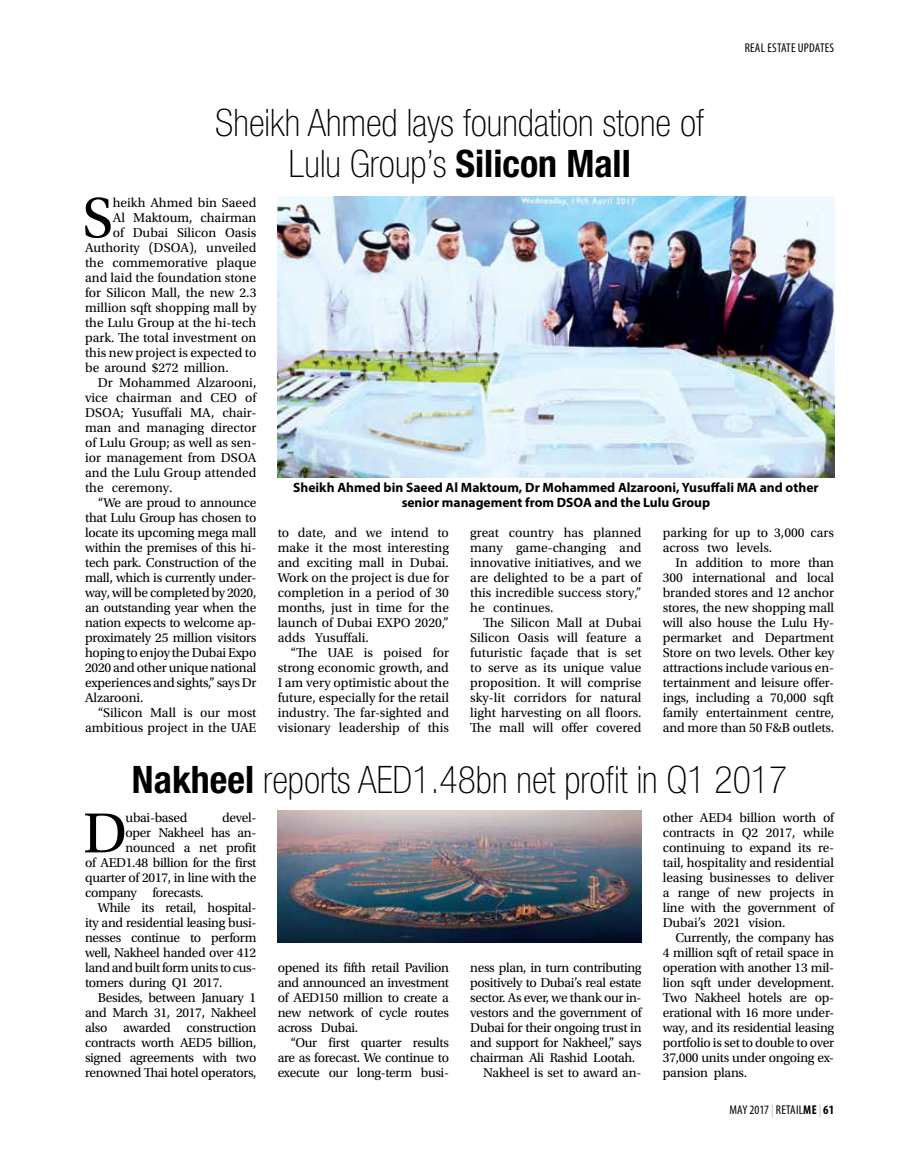
<style>
.page{position:relative;width:898px;height:1157px;background:#fff}
.page>*{position:absolute;margin:0;border:0;box-sizing:border-box;transform-origin:0 0}
.t1{font:59.4px "Utopia Std";color:#000}
.t2{font:100 condensed 37.95px/40.8px "Helvetica Neue";color:#000;text-align:center}
.t3{font:13.5px/15px "Utopia Std";letter-spacing:-.02em;color:#000;text-align:justify}
.t4{font:13.5px/15px "Utopia Std";color:#000}
.t5{font:700 13.5px/15px "Myriad Pro";color:#000;text-align:center}
.t6{font:condensed 12.75px "Myriad Pro";letter-spacing:.02em;color:#000}
.s1{font-weight:700}
.s2{color:#bcbec0}
</style>
<div class="page">
<img style="left:277px;top:810px;width:364px;height:132px">
<img style="left:277px;top:196px;width:556px;height:281px">
<h2 class="t2" style="left:215px;top:102px;width:490px">Sheikh Ahmed lays foundation stone of<br>Lulu Group’s <span class="s1">Silicon Mall</span></h2>
<p class="t6" style="left:744px;top:40px;width:91px">REAL ESTATE UPDATES</p>
<h1 class="t1" style="left:82px;top:186px;width:32px">S</h1>
<p class="t4" style="left:113px;top:195px;width:145px">heikh Ahmed bin Saeed</p>
<p class="t4" style="left:113px;top:210px;width:145px">Al Maktoum, chairman</p>
<p class="t4" style="left:113px;top:225px;width:145px">of Dubai Silicon Oasis</p>
<p class="t4" style="left:85px;top:240px;width:173px">Authority (DSOA), unveiled</p>
<p class="t4" style="left:85px;top:255px;width:173px">the commemorative plaque</p>
<p class="t4" style="left:85px;top:270px;width:173px">and laid the foundation stone</p>
<p class="t4" style="left:85px;top:285px;width:173px">for Silicon Mall, the new 2.3</p>
<p class="t4" style="left:85px;top:300px;width:173px">million sqft shopping mall by</p>
<p class="t4" style="left:85px;top:315px;width:173px">the Lulu Group at the hi-tech</p>
<p class="t4" style="left:85px;top:330px;width:173px">park. The total investment on</p>
<p class="t4" style="left:85px;top:345px;width:173px">this new project is expected to</p>
<p class="t4" style="left:85px;top:360px;width:145px">be around $272 million.</p>
<p class="t4" style="left:98px;top:375px;width:160px">Dr Mohammed Alzarooni,</p>
<p class="t4" style="left:85px;top:390px;width:173px">vice chairman and CEO of</p>
<p class="t4" style="left:85px;top:405px;width:173px">DSOA; Yusuffali MA, chair-</p>
<p class="t4" style="left:85px;top:420px;width:173px">man and managing director</p>
<p class="t4" style="left:85px;top:435px;width:173px">of Lulu Group; as well as sen-</p>
<p class="t4" style="left:85px;top:450px;width:173px">ior management from DSOA</p>
<p class="t4" style="left:85px;top:465px;width:173px">and the Lulu Group attended</p>
<p class="t4" style="left:85px;top:480px;width:89px">the ceremony.</p>
<p class="t3" style="left:98px;top:495px;width:160px">“We are proud to announce</p>
<p class="t3" style="left:85px;top:510px;width:173px">that Lulu Group has chosen to</p>
<p class="t3" style="left:85px;top:525px;width:173px">locate its upcoming mega mall</p>
<p class="t3" style="left:85px;top:540px;width:173px">within the premises of this hi-</p>
<p class="t3" style="left:85px;top:555px;width:173px">tech park. Construction of the</p>
<p class="t3" style="left:85px;top:570px;width:173px">mall, which is currently under-</p>
<p class="t3" style="left:85px;top:585px;width:173px">way, will be completed by 2020,</p>
<p class="t3" style="left:85px;top:600px;width:173px">an outstanding year when the</p>
<p class="t3" style="left:85px;top:615px;width:173px">nation expects to welcome ap-</p>
<p class="t3" style="left:85px;top:630px;width:173px">proximately 25 million visitors</p>
<p class="t3" style="left:85px;top:645px;width:173px">hoping to enjoy the Dubai Expo</p>
<p class="t3" style="left:85px;top:660px;width:173px">2020 and other unique national</p>
<p class="t3" style="left:85px;top:675px;width:173px">experiences and sights,” says Dr</p>
<p class="t3" style="left:85px;top:690px;width:60px">Alzarooni.</p>
<p class="t4" style="left:98px;top:705px;width:160px">“Silicon Mall is our most</p>
<p class="t4" style="left:85px;top:720px;width:173px">ambitious project in the UAE</p>
<p class="t5" style="left:293px;top:480px;width:526px">Sheikh Ahmed bin Saeed Al Maktoum, Dr Mohammed Alzarooni, Yusuffali MA and other senior management from DSOA and the Lulu Group</p>
<p class="t3" style="left:277px;top:525px;width:173px">to date, and we intend to make it the most interesting and exciting mall in Dubai.<br>Work on the project is due for completion in a period of 30 months, just in time for the launch of Dubai EXPO 2020,” adds Yusuffali.</p>
<p class="t3" style="left:277px;top:645px;width:173px;text-indent:13px">“The UAE is poised for strong economic growth, and I am very optimistic about the future, especially for the retail industry. The far-sighted and visionary leadership of this</p>
<p class="t3" style="left:470px;top:525px;width:173px">great country has planned many game-changing and innovative initiatives, and we are delighted to be a part of this incredible success story,” he continues.</p>
<p class="t3" style="left:470px;top:615px;width:173px;text-indent:13px">The Silicon Mall at Dubai Silicon Oasis will feature a futuristic façade that is set to serve as its unique value proposition. It will comprise sky-lit corridors for natural light harvesting on all floors.<br>The mall will offer covered</p>
<p class="t4" style="left:662px;top:525px;width:173px">parking for up to 3,000 cars across two levels.</p>
<p class="t3" style="left:662px;top:555px;width:173px;text-indent:13px">In addition to more than 300 international and local branded stores and 12 anchor stores, the new shopping mall will also house the Lulu Hy&shy;permarket and Department Store on two levels. Other key attractions include various en&shy;tertainment and leisure offer&shy;ings, including a 70,000 sqft family entertainment centre, and more than 50 F&amp;B outlets.</p>
<h2 class="t2" style="left:132px;top:759px;width:656px"><span class="s1">Nakheel</span> reports AED1.48bn net profit in Q1 2017</h2>
<h1 class="t1" style="left:83px;top:801px;width:45px">D</h1>
<p class="t3" style="left:126px;top:810px;width:63px">ubai-based</p>
<p class="t3" style="left:222px;top:810px;width:36px">devel-</p>
<p class="t3" style="left:126px;top:825px;width:132px">oper Nakheel has an-</p>
<p class="t3" style="left:126px;top:840px;width:132px">nounced a net profit</p>
<p class="t3" style="left:85px;top:855px;width:173px">of AED1.48 billion for the first</p>
<p class="t3" style="left:85px;top:870px;width:173px">quarter of 2017, in line with the</p>
<p class="t3" style="left:85px;top:885px;width:120px">company forecasts.</p>
<p class="t3" style="left:98px;top:900px;width:160px">While its retail, hospital-</p>
<p class="t3" style="left:85px;top:915px;width:173px">ity and residential leasing busi-</p>
<p class="t3" style="left:85px;top:930px;width:173px">nesses continue to perform</p>
<p class="t3" style="left:85px;top:945px;width:173px">well, Nakheel handed over 412</p>
<p class="t3" style="left:85px;top:960px;width:173px">land and built form units to cus-</p>
<p class="t3" style="left:85px;top:975px;width:139px">tomers during Q1 2017.</p>
<p class="t3" style="left:98px;top:990px;width:160px">Besides, between January 1</p>
<p class="t3" style="left:85px;top:1005px;width:173px">and March 31, 2017, Nakheel</p>
<p class="t3" style="left:85px;top:1020px;width:173px">also awarded construction</p>
<p class="t3" style="left:85px;top:1035px;width:173px">contracts worth AED5 billion,</p>
<p class="t3" style="left:85px;top:1050px;width:173px">signed agreements with two</p>
<p class="t3" style="left:85px;top:1065px;width:173px">renowned Thai hotel operators,</p>
<p class="t3" style="left:277px;top:960px;width:173px">opened its fifth retail Pavilion and announced an investment of AED150 million to create a new network of cycle routes across Dubai.</p>
<p class="t3" style="left:277px;top:1035px;width:173px;text-indent:13px">“Our first quarter results are as forecast. We continue to execute our long-term busi-</p>
<p class="t3" style="left:470px;top:960px;width:173px">ness plan, in turn contributing</p>
<p class="t3" style="left:470px;top:975px;width:173px">positively to Dubai’s real estate</p>
<p class="t3" style="left:470px;top:990px;width:173px">sector. As ever, we thank our in-</p>
<p class="t3" style="left:470px;top:1005px;width:173px">vestors and the government of</p>
<p class="t3" style="left:470px;top:1020px;width:173px">Dubai for their ongoing trust in</p>
<p class="t3" style="left:470px;top:1035px;width:173px">and support for Nakheel,” says</p>
<p class="t3" style="left:470px;top:1050px;width:166px">chairman Ali Rashid Lootah.</p>
<p class="t3" style="left:483px;top:1065px;width:160px">Nakheel is set to award an-</p>
<p class="t3" style="left:662px;top:810px;width:173px">other AED4 billion worth of contracts in Q2 2017, while continuing to expand its re&shy;tail, hospitality and residential leasing businesses to deliver a range of new projects in line with the government of Dubai’s 2021 vision.</p>
<p class="t3" style="left:662px;top:930px;width:173px;text-indent:13px">Currently, the company has 4 million sqft of retail space in operation with another 13 mil&shy;lion sqft under development.<br>Two Nakheel hotels are op&shy;erational with 16 more under&shy;way, and its residential leasing portfolio is set to double to over 37,000 units under ongoing ex&shy;pansion plans.</p>
<p class="t6" style="left:729px;top:1102px;width:106px">MAY 2017 <span class="s2">|</span> RETAIL<span class="s1">ME</span><span class="s2">|</span> <span class="s1">61</span></p>
</div>
